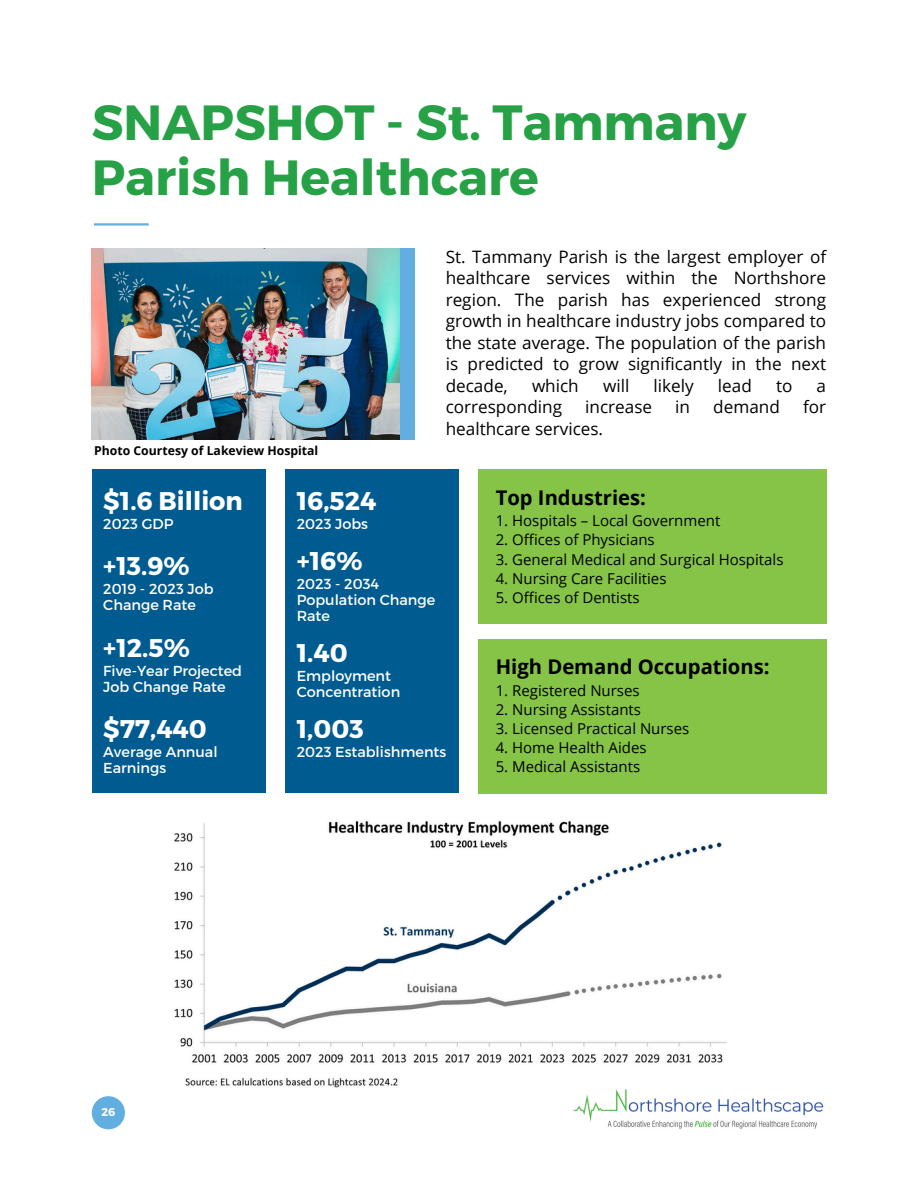
<style>
.page{position:relative;width:918px;height:1188px;background:#fff}
.page>*{position:absolute;margin:0;border:0;box-sizing:border-box;transform-origin:0 0}
.t1{font:700 49.35px/55.1px "Montserrat";color:#26a146}
.t2{font:700 25.65px "Montserrat";color:#fff}
.t3{font:700 20.25px "Open Sans";color:#000}
.t4{font:17.1px/21.5px "Open Sans";color:#000;text-align:justify}
.t5{font:15px "Open Sans";color:#000}
.t6{font:14.4px/15.9px "Montserrat";color:#fff}
.t7{font:700 12.3px "Open Sans";color:#000}
.t8{font:700 11.25px "Montserrat";color:#fff}
</style>
<div class="page">
<img style="left:92px;top:248px;width:308px;height:191px">
<div style="left:400px;top:248px;width:15px;height:191px;background:#61aee1"></div>
<hr style="left:94px;top:223px;width:55px;height:3px;background:#61aee1">
<div style="left:92px;top:469px;width:174px;height:324px;background:#005c90"></div>
<div style="left:92px;top:1096px;width:33px;height:33px;background:#61aee1;border-radius:50%"></div>
<div style="left:285px;top:469px;width:174px;height:324px;background:#005c90"></div>
<img style="left:174px;top:820px;width:553px;height:268px">
<div style="left:478px;top:469px;width:348px;height:155px;background:#85c446"></div>
<div style="left:478px;top:639px;width:348px;height:154px;background:#85c446"></div>
<img style="left:571px;top:1086px;width:253px;height:43px">
<h1 class="t1" style="left:92px;top:93px;width:656px">SNAPSHOT - St. Tammany<br>Parish Healthcare</h1>
<h6 class="t7" style="left:94px;top:442px;width:226px">Photo Courtesy of Lakeview Hospital</h6>
<p class="t4" style="left:446px;top:246px;width:382px">St. Tammany Parish is the largest employer of healthcare services within the Northshore region. The parish has experienced strong growth in healthcare industry jobs compared to the state average. The population of the parish is predicted to grow significantly in the next decade,</p>
<p class="t4" style="left:532px;top:374px;width:48px">which</p>
<p class="t4" style="left:603px;top:374px;width:28px">will</p>
<p class="t4" style="left:654px;top:374px;width:42px">likely</p>
<p class="t4" style="left:718px;top:374px;width:35px">lead</p>
<p class="t4" style="left:776px;top:374px;width:18px">to</p>
<p class="t4" style="left:817px;top:374px;width:11px">a</p>
<p class="t4" style="left:446px;top:396px;width:118px">corresponding</p>
<p class="t4" style="left:585px;top:396px;width:68px">increase</p>
<p class="t4" style="left:675px;top:396px;width:16px">in</p>
<p class="t4" style="left:713px;top:396px;width:68px">demand</p>
<p class="t4" style="left:803px;top:396px;width:25px">for</p>
<p class="t4" style="left:446px;top:417px;width:159px">healthcare services.</p>
<p class="t2" style="left:103px;top:484px;width:141px">$1.6 Billion</p>
<h5 class="t6" style="left:103px;top:515px;width:72px">2023 GDP</h5>
<h2 class="t2" style="left:103px;top:550px;width:88px">+13.9%</h2>
<h3 class="t6" style="left:103px;top:581px;width:112px">2019 - 2023 Job<br>Change Rate</h3>
<h2 class="t2" style="left:103px;top:631px;width:88px">+12.5%</h2>
<h4 class="t6" style="left:103px;top:662px;width:140px">Five-Year Projected<br>Job Change Rate</h4>
<h2 class="t2" style="left:103px;top:712px;width:105px">$77,440</h2>
<h4 class="t6" style="left:103px;top:743px;width:116px">Average Annual<br>Earnings</h4>
<h2 class="t2" style="left:297px;top:484px;width:81px">16,524</h2>
<h4 class="t6" style="left:297px;top:515px;width:73px">2023 Jobs</h4>
<h2 class="t2" style="left:297px;top:544px;width:67px">+16%</h2>
<h4 class="t6" style="left:297px;top:575px;width:140px">2023 - 2034<br>Population Change<br>Rate</h4>
<h2 class="t2" style="left:297px;top:636px;width:52px">1.40</h2>
<h4 class="t6" style="left:297px;top:667px;width:105px">Employment<br>Concentration</h4>
<h2 class="t2" style="left:297px;top:712px;width:68px">1,003</h2>
<h4 class="t6" style="left:297px;top:743px;width:151px">2023 Establishments</h4>
<h2 class="t3" style="left:496px;top:483px;width:152px">Top Industries:</h2>
<h2 class="t5" style="left:496px;top:510px;width:226px">1. Hospitals – Local Government</h2>
<h2 class="t5" style="left:496px;top:529px;width:161px">2. Offices of Physicians</h2>
<h2 class="t5" style="left:496px;top:549px;width:289px">3. General Medical and Surgical Hospitals</h2>
<h2 class="t5" style="left:496px;top:568px;width:172px">4. Nursing Care Facilities</h2>
<h2 class="t5" style="left:496px;top:587px;width:145px">5. Offices of Dentists</h2>
<h4 class="t3" style="left:496px;top:653px;width:275px">High Demand Occupations:</h4>
<h4 class="t5" style="left:496px;top:680px;width:145px">1. Registered Nurses</h4>
<h4 class="t5" style="left:496px;top:699px;width:147px">2. Nursing Assistants</h4>
<h4 class="t5" style="left:496px;top:718px;width:195px">3. Licensed Practical Nurses</h4>
<h4 class="t5" style="left:496px;top:737px;width:152px">4. Home Health Aides</h4>
<h4 class="t5" style="left:496px;top:756px;width:146px">5. Medical Assistants</h4>
<p class="t8" style="left:101px;top:1104px;width:15px">26</p>
</div>
